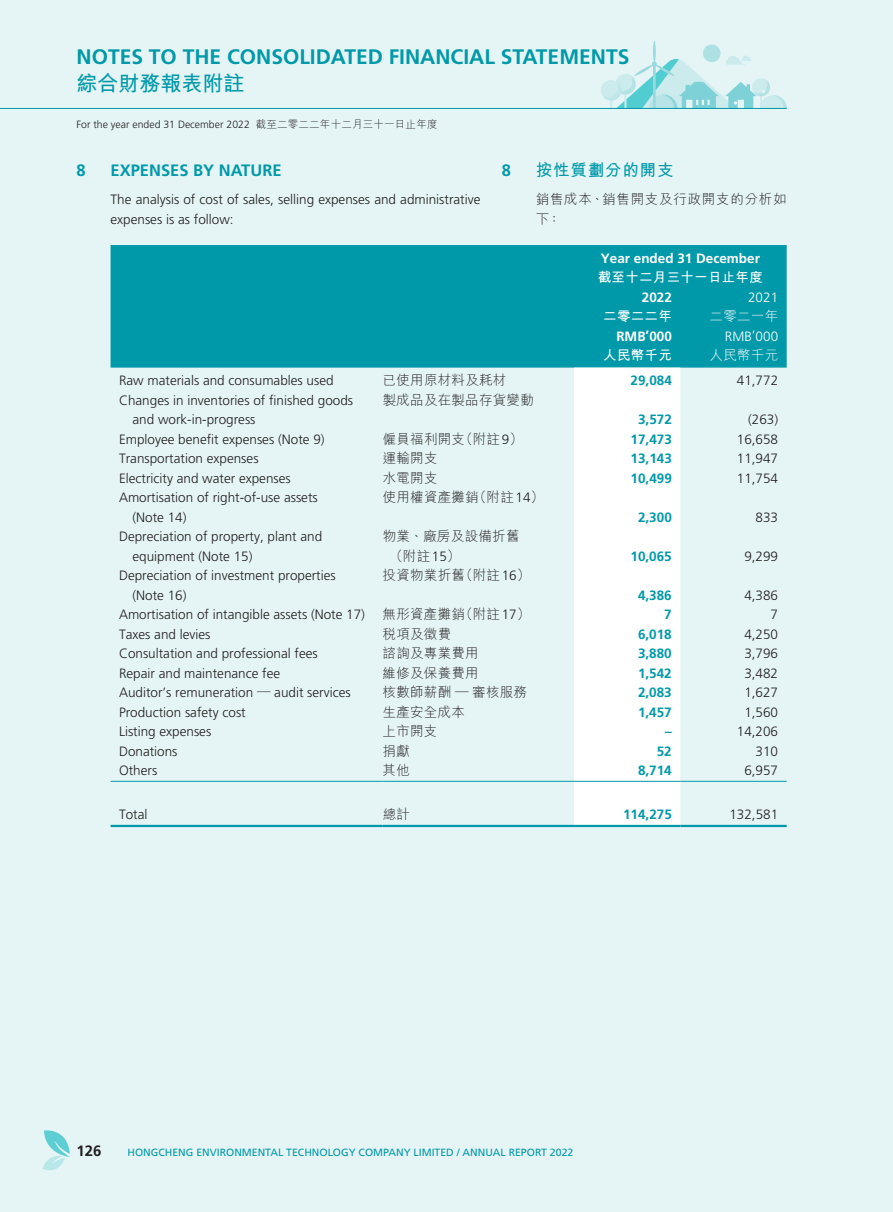
<style>
.page{position:relative;width:893px;height:1212px;background:#e5f5f6}
.page>*{position:absolute;margin:0;border:0;box-sizing:border-box;transform-origin:0 0}
.t1{font:700 21px "Frutiger LT Std";color:#0099a9}
.t2{font:700 21px "M Hei HK";color:#0099a9}
.t3{font:700 16.5px "Frutiger LT Std";color:#0099a9}
.t4{font:700 16.5px "M Hei HK";letter-spacing:.05em;color:#0099a9}
.t5{font:700 15px "Frutiger LT Std";color:#231f20}
.t6{font:300 13.5px/19.5px "Frutiger LT Std";color:#231f20}
.t7{font:300 13.5px/19.5px "M Hei HK";letter-spacing:.02em;color:#231f20}
.t8{font:700 13.5px "Frutiger LT Std";color:#0099a9}
.t9{font:700 13.5px "Frutiger LT Std";color:#fff}
.t10{font:700 13.5px "M Hei HK";letter-spacing:.02em;color:#fff}
.t11{font:300 13.5px/19.5px "M Hei HK";letter-spacing:.055em;color:#231f20}
.t12{font:300 13.5px "Frutiger LT Std";color:#fff}
.t13{font:300 13.5px "M Hei HK";letter-spacing:.02em;color:#fff}
.t14{font:10.5px "Frutiger LT Std";color:#0099a9}
.t15{font:300 10.5px "Frutiger LT Std";color:#231f20}
.s1{font-family:"M Hei HK"}
.s2{font-family:"Frutiger LT Std"}
</style>
<div class="page">
<img style="left:601px;top:41px;width:186px;height:67px">
<hr style="left:0;top:108px;width:787px;height:1px;background:#0099a9">
<svg style="left:43px;top:1130px;width:27px;height:41px"></svg>
<div style="left:111px;top:245px;width:676px;height:123px;background:#0099a9"></div>
<div style="left:574px;top:368px;width:106px;height:457px;background:#fff"></div>
<hr style="left:111px;top:781px;width:272px;height:1px;background:#0099a9">
<hr style="left:383px;top:781px;width:191px;height:1px;background:#0099a9">
<hr style="left:574px;top:781px;width:106px;height:1px;background:#0099a9">
<hr style="left:680px;top:781px;width:107px;height:1px;background:#0099a9">
<hr style="left:111px;top:825px;width:272px;height:2px;background:#0099a9">
<hr style="left:383px;top:825px;width:191px;height:2px;background:#0099a9">
<hr style="left:574px;top:825px;width:106px;height:2px;background:#0099a9">
<hr style="left:680px;top:825px;width:107px;height:2px;background:#0099a9">
<h1 class="t1" style="left:77px;top:45px;width:554px">NOTES TO THE CONSOLIDATED FINANCIAL STATEMENTS</h1>
<h1 class="t2" style="left:77px;top:68px;width:169px">綜合財務報表附註</h1>
<p class="t15" style="left:77px;top:119px;width:362px">For the year ended 31 December 2022 <span class="s1">截至二零二二年十二月三十一日止年度</span></p>
<p class="t3" style="left:502px;top:161px;width:11px">8</p>
<p class="t4" style="left:536px;top:158px;width:139px">按性質劃分的開支</p>
<p class="t11" style="left:536px;top:189px;width:252px">銷售成本、銷售開支及行政開支的分析如下：</p>
<p class="t3" style="left:77px;top:161px;width:11px">8</p>
<p class="t3" style="left:111px;top:161px;width:173px">EXPENSES BY NATURE</p>
<p class="t6" style="left:111px;top:190px;width:371px">The analysis of cost of sales, selling expenses and administrative expenses is as follow:</p>
<p class="t9" style="left:601px;top:250px;width:161px">Year ended 31 December</p>
<p class="t10" style="left:598px;top:268px;width:166px">截至十二月三十一日止年度</p>
<p class="t9" style="left:642px;top:289px;width:32px">2022</p>
<p class="t12" style="left:748px;top:290px;width:32px">2021</p>
<p class="t10" style="left:603px;top:307px;width:70px">二零二二年</p>
<p class="t13" style="left:710px;top:309px;width:70px">二零二一年</p>
<p class="t9" style="left:616px;top:328px;width:57px">RMB’000</p>
<p class="t12" style="left:725px;top:328px;width:55px">RMB’000</p>
<p class="t10" style="left:603px;top:346px;width:70px">人民幣千元</p>
<p class="t13" style="left:710px;top:348px;width:70px">人民幣千元</p>
<p class="t6" style="left:119px;top:371px;width:216px">Raw materials and consumables used</p>
<p class="t7" style="left:383px;top:370px;width:125px">已使用原材料及耗材</p>
<p class="t8" style="left:631px;top:373px;width:43px">29,084</p>
<p class="t6" style="left:737px;top:371px;width:43px">41,772</p>
<p class="t6" style="left:133px;top:391px;width:222px;text-indent:-13px">Changes in inventories of finished goods and work-in-progress</p>
<p class="t7" style="left:383px;top:390px;width:153px">製成品及在製品存貨變動</p>
<p class="t8" style="left:638px;top:412px;width:35px">3,572</p>
<p class="t6" style="left:748px;top:410px;width:32px">(263)</p>
<p class="t6" style="left:119px;top:430px;width:207px">Employee benefit expenses (Note 9)</p>
<p class="t7" style="left:383px;top:429px;width:142px">僱員福利開支（附註<span class="s2">9</span>）</p>
<p class="t8" style="left:631px;top:431px;width:43px">17,473</p>
<p class="t6" style="left:737px;top:430px;width:43px">16,658</p>
<p class="t6" style="left:119px;top:449px;width:141px">Transportation expenses</p>
<p class="t7" style="left:383px;top:448px;width:56px">運輸開支</p>
<p class="t8" style="left:631px;top:451px;width:43px">13,143</p>
<p class="t6" style="left:737px;top:449px;width:43px">11,947</p>
<p class="t6" style="left:119px;top:469px;width:173px">Electricity and water expenses</p>
<p class="t7" style="left:383px;top:468px;width:56px">水電開支</p>
<p class="t8" style="left:631px;top:470px;width:43px">10,499</p>
<p class="t6" style="left:737px;top:469px;width:43px">11,754</p>
<p class="t6" style="left:133px;top:488px;width:187px;text-indent:-13px">Amortisation of right-of-use assets (Note 14)</p>
<p class="t7" style="left:383px;top:487px;width:163px">使用權資產攤銷（附註<span class="s2">14</span>）</p>
<p class="t8" style="left:638px;top:509px;width:35px">2,300</p>
<p class="t6" style="left:756px;top:508px;width:24px">833</p>
<p class="t6" style="left:132px;top:527px;width:191px;text-indent:-13px">Depreciation of property, plant and equipment (Note 15)</p>
<p class="t7" style="left:389px;top:526px;width:132px;text-indent:-7px">物業、廠房及設備折舊（附註<span class="s2">15</span>）</p>
<p class="t6" style="left:132px;top:566px;width:205px;text-indent:-13px">Depreciation of investment properties (Note 16)</p>
<p class="t7" style="left:383px;top:565px;width:149px">投資物業折舊（附註<span class="s2">16</span>）</p>
<p class="t8" style="left:630px;top:548px;width:43px">10,065</p>
<p class="t6" style="left:744px;top:547px;width:35px">9,299</p>
<p class="t8" style="left:638px;top:587px;width:35px">4,386</p>
<p class="t6" style="left:744px;top:586px;width:35px">4,386</p>
<p class="t6" style="left:119px;top:605px;width:248px">Amortisation of intangible assets (Note 17)</p>
<p class="t7" style="left:383px;top:604px;width:149px">無形資產攤銷（附註<span class="s2">17</span>）</p>
<p class="t8" style="left:664px;top:607px;width:9px">7</p>
<p class="t6" style="left:771px;top:605px;width:9px">7</p>
<p class="t6" style="left:119px;top:625px;width:93px">Taxes and levies</p>
<p class="t7" style="left:383px;top:624px;width:70px">稅項及徵費</p>
<p class="t8" style="left:638px;top:626px;width:35px">6,018</p>
<p class="t6" style="left:744px;top:625px;width:35px">4,250</p>
<p class="t6" style="left:119px;top:644px;width:200px">Consultation and professional fees</p>
<p class="t7" style="left:383px;top:643px;width:98px">諮詢及專業費用</p>
<p class="t8" style="left:638px;top:646px;width:35px">3,880</p>
<p class="t6" style="left:744px;top:644px;width:35px">3,796</p>
<p class="t6" style="left:119px;top:664px;width:163px">Repair and maintenance fee</p>
<p class="t7" style="left:383px;top:663px;width:98px">維修及保養費用</p>
<p class="t8" style="left:638px;top:665px;width:35px">1,542</p>
<p class="t6" style="left:744px;top:664px;width:35px">3,482</p>
<p class="t6" style="left:119px;top:683px;width:233px">Auditor’s remuneration <span class="s1">—</span> audit services</p>
<p class="t7" style="left:383px;top:682px;width:146px">核數師薪酬 — 審核服務</p>
<p class="t8" style="left:638px;top:685px;width:35px">2,083</p>
<p class="t6" style="left:744px;top:683px;width:35px">1,627</p>
<p class="t6" style="left:119px;top:702px;width:128px">Production safety cost</p>
<p class="t7" style="left:383px;top:702px;width:84px">生產安全成本</p>
<p class="t8" style="left:638px;top:704px;width:35px">1,457</p>
<p class="t6" style="left:744px;top:702px;width:35px">1,560</p>
<p class="t6" style="left:119px;top:722px;width:94px">Listing expenses</p>
<p class="t7" style="left:383px;top:721px;width:56px">上市開支</p>
<p class="t8" style="left:665px;top:724px;width:8px">–</p>
<p class="t6" style="left:737px;top:722px;width:43px">14,206</p>
<p class="t6" style="left:119px;top:741px;width:60px">Donations</p>
<p class="t7" style="left:383px;top:741px;width:29px">捐獻</p>
<p class="t8" style="left:657px;top:743px;width:17px">52</p>
<p class="t6" style="left:756px;top:741px;width:24px">310</p>
<p class="t6" style="left:119px;top:761px;width:40px">Others</p>
<p class="t7" style="left:383px;top:760px;width:29px">其他</p>
<p class="t8" style="left:638px;top:763px;width:35px">8,714</p>
<p class="t6" style="left:744px;top:761px;width:35px">6,957</p>
<p class="t6" style="left:119px;top:805px;width:30px">Total</p>
<p class="t7" style="left:383px;top:804px;width:29px">總計</p>
<p class="t8" style="left:623px;top:806px;width:50px">114,275</p>
<p class="t6" style="left:729px;top:805px;width:50px">132,581</p>
<p class="t5" style="left:77px;top:1142px;width:27px">126</p>
<p class="t14" style="left:128px;top:1146px;width:447px">HONGCHENG ENVIRONMENTAL TECHNOLOGY COMPANY LIMITED / ANNUAL REPORT 2022</p>
</div>
